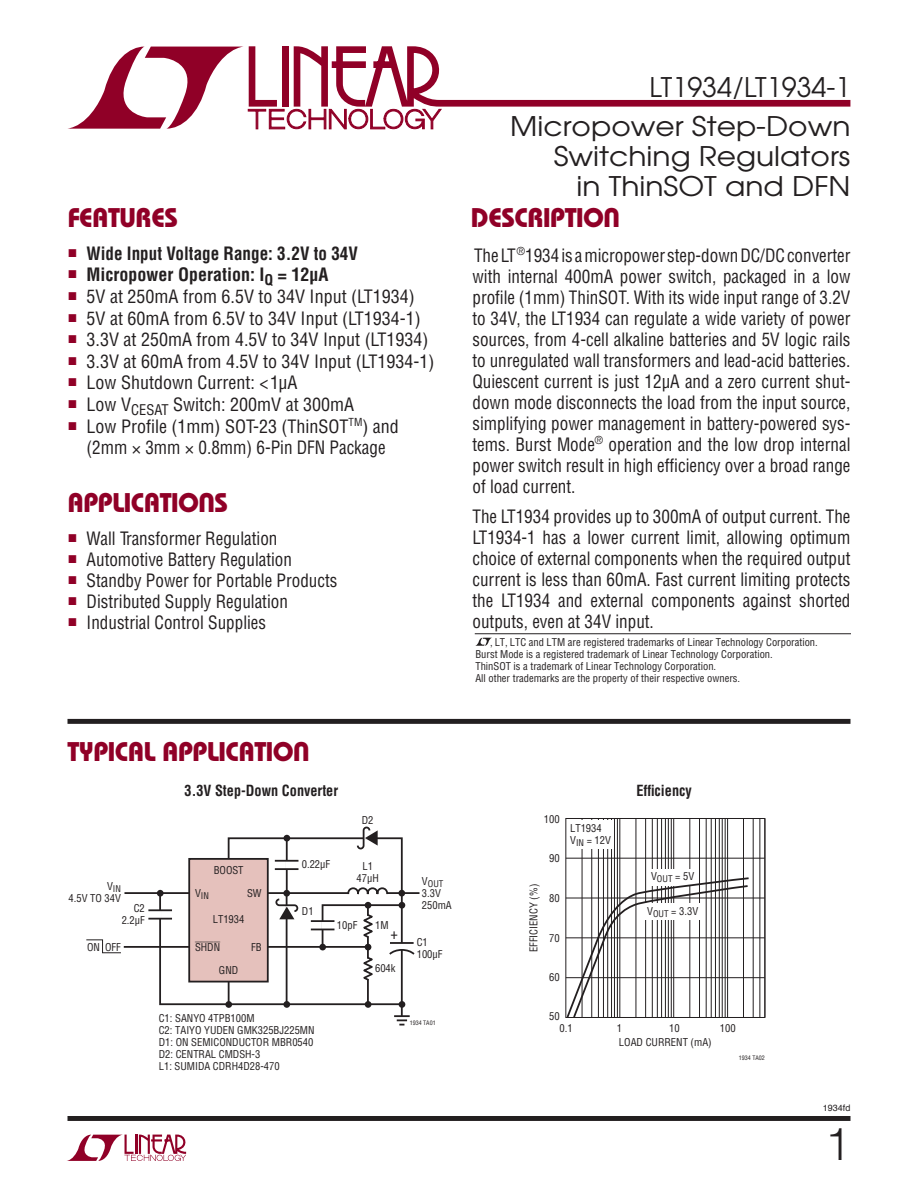
<style>
.page{position:relative;width:918px;height:1188px;background:#fff}
.page>*{position:absolute;margin:0;border:0;box-sizing:border-box;transform-origin:0 0}
.t1{font:300 45px "Helvetica";color:#231f20}
.t2{font:27px/30px "Avant Garde";color:#231f20;text-align:right;scale:1.1 1}
.t3{font:27px "Linear Bauhaus";letter-spacing:-.02em;color:#900027}
.t4{font:27px "Avant Garde";color:#231f20}
.t5{font:18px/21px "Linear Helv Cond";color:#231f20;text-align:justify;scale:.95 1}
.t6{font:18px/21px "Linear Helv Cond";color:#231f20;text-align:center}
.t7{font:700 18px "Linear Helv Cond";color:#231f20;scale:.95 1}
.t8{font:700 18px "Linear Helv Cond";color:#231f20}
.t9{font:15.15px "Linear Helv Cond";color:#231f20}
.t10{font:700 15px "Linear Helv Cond";color:#231f20;scale:.95 1}
.t11{font:10.5px/12px "Linear Helv Cond";color:#231f20}
.t12{font:10.5px "Linear Helv Cond Ovr";color:#231f20}
.t13{font:9px "Linear Helv Cond";color:#231f20}
.t14{font:9px "Helvetica";color:#231f20}
.t15{font:6px "Linear Helv Cond";color:#231f20}
</style>
<div class="page">
<svg style="left:67px;top:1135px;width:119px;height:26px"></svg>
<div style="left:68px;top:1116px;width:782px;height:5px;background:#231f20"></div>
<svg style="left:68px;top:46px;width:782px;height:83px"></svg>
<div style="left:68px;top:719px;width:782px;height:5px;background:#231f20"></div>
<svg style="left:475px;top:637px;width:17px;height:9px"></svg>
<hr style="left:475px;top:633px;width:375px;height:1px;background:#231f20">
<hr style="left:124px;top:892px;width:296px;height:2px;background:#231f20">
<hr style="left:124px;top:946px;width:244px;height:2px;background:#231f20">
<div style="left:365px;top:1001px;width:6px;height:7px;background:#231f20;border-radius:50%"></div>
<div style="left:399px;top:1001px;width:6px;height:7px;background:#231f20;border-radius:50%"></div>
<svg style="left:86px;top:939px;width:35px;height:14px"></svg>
<hr style="left:401px;top:895px;width:2px;height:125px;background:#231f20">
<svg style="left:394px;top:1015px;width:16px;height:11px"></svg>
<hr style="left:148px;top:909px;width:24px;height:2px;background:#231f20">
<hr style="left:148px;top:918px;width:24px;height:2px;background:#231f20">
<svg style="left:158px;top:826px;width:259px;height:180px"></svg>
<hr style="left:566px;top:858px;width:199px;height:1px;background:#231f20">
<hr style="left:566px;top:898px;width:199px;height:1px;background:#231f20">
<hr style="left:566px;top:938px;width:199px;height:1px;background:#231f20">
<hr style="left:566px;top:977px;width:199px;height:1px;background:#231f20">
<div style="left:565px;top:818px;width:200px;height:200px;border:1px solid #231f20"></div>
<hr style="left:620px;top:819px;width:1px;height:198px;background:#231f20">
<hr style="left:617px;top:819px;width:1px;height:198px;background:#231f20">
<hr style="left:614px;top:819px;width:1px;height:198px;background:#231f20">
<hr style="left:611px;top:819px;width:1px;height:198px;background:#231f20">
<hr style="left:607px;top:819px;width:1px;height:198px;background:#231f20">
<hr style="left:603px;top:819px;width:1px;height:198px;background:#231f20">
<hr style="left:598px;top:819px;width:1px;height:198px;background:#231f20">
<hr style="left:591px;top:819px;width:1px;height:198px;background:#231f20">
<hr style="left:582px;top:819px;width:1px;height:198px;background:#231f20">
<hr style="left:673px;top:819px;width:1px;height:198px;background:#231f20">
<hr style="left:671px;top:819px;width:1px;height:198px;background:#231f20">
<hr style="left:668px;top:819px;width:1px;height:198px;background:#231f20">
<hr style="left:665px;top:819px;width:1px;height:198px;background:#231f20">
<hr style="left:661px;top:819px;width:1px;height:198px;background:#231f20">
<hr style="left:657px;top:819px;width:1px;height:198px;background:#231f20">
<hr style="left:652px;top:819px;width:1px;height:198px;background:#231f20">
<hr style="left:645px;top:819px;width:1px;height:198px;background:#231f20">
<hr style="left:636px;top:819px;width:1px;height:198px;background:#231f20">
<hr style="left:727px;top:819px;width:1px;height:198px;background:#231f20">
<hr style="left:725px;top:819px;width:1px;height:198px;background:#231f20">
<hr style="left:722px;top:819px;width:1px;height:198px;background:#231f20">
<hr style="left:719px;top:819px;width:1px;height:198px;background:#231f20">
<hr style="left:715px;top:819px;width:1px;height:198px;background:#231f20">
<hr style="left:711px;top:819px;width:1px;height:198px;background:#231f20">
<hr style="left:706px;top:819px;width:1px;height:198px;background:#231f20">
<hr style="left:699px;top:819px;width:1px;height:198px;background:#231f20">
<hr style="left:690px;top:819px;width:1px;height:198px;background:#231f20">
<hr style="left:765px;top:819px;width:1px;height:198px;background:#231f20">
<hr style="left:760px;top:819px;width:1px;height:198px;background:#231f20">
<hr style="left:753px;top:819px;width:1px;height:198px;background:#231f20">
<hr style="left:743px;top:819px;width:1px;height:198px;background:#231f20">
<div style="left:568px;top:821px;width:45px;height:28px;background:#fff"></div>
<div style="left:648px;top:869px;width:49px;height:17px;background:#fff"></div>
<svg style="left:565px;top:876px;width:186px;height:142px"></svg>
<h2 class="t4" style="left:650px;top:77px;width:202px">LT1934/LT1934-1</h2>
<h2 class="t3" style="left:68px;top:208px;width:112px">FEATURES</h2>
<p class="t7" style="left:69px;top:247px;width:306px"><sup>■</sup> Wide Input Voltage Range: 3.2V to 34V</p>
<p class="t8" style="left:69px;top:269px;width:261px"><sup>■</sup> Micropower Operation: I<sub>Q</sub> = 12μA</p>
<p class="t6" style="left:69px;top:288px;width:348px"><sup>■</sup> 5V at 250mA from 6.5V to 34V Input (LT1934)</p>
<p class="t6" style="left:69px;top:310px;width:354px"><sup>■</sup> 5V at 60mA from 6.5V to 34V Input (LT1934-1)</p>
<p class="t6" style="left:69px;top:331px;width:361px"><sup>■</sup> 3.3V at 250mA from 4.5V to 34V Input (LT1934)</p>
<p class="t6" style="left:69px;top:353px;width:367px"><sup>■</sup> 3.3V at 60mA from 4.5V to 34V Input (LT1934-1)</p>
<p class="t6" style="left:69px;top:375px;width:230px"><sup>■</sup> Low Shutdown Current: &lt;1μA</p>
<p class="t6" style="left:69px;top:396px;width:287px"><sup>■</sup> Low V<sub>CESAT</sub> Switch: 200mV at 300mA</p>
<p class="t6" style="left:69px;top:418px;width:332px"><sup>■</sup> Low Profile (1mm) SOT-23 (ThinSOT<sup>TM</sup>) and (2mm 3mm 0.8mm) 6-Pin DFN Package</p>
<h2 class="t3" style="left:68px;top:493px;width:162px">APPLICATIONS</h2>
<p class="t5" style="left:69px;top:530px;width:221px"><sup>■</sup> Wall Transformer Regulation</p>
<p class="t5" style="left:69px;top:551px;width:237px"><sup>■</sup> Automotive Battery Regulation</p>
<p class="t5" style="left:69px;top:572px;width:284px"><sup>■</sup> Standby Power for Portable Products</p>
<p class="t5" style="left:69px;top:593px;width:232px"><sup>■</sup> Distributed Supply Regulation</p>
<p class="t5" style="left:69px;top:614px;width:209px"><sup>■</sup> Industrial Control Supplies</p>
<h2 class="t3" style="left:68px;top:742px;width:244px">TYPICAL APPLICATION</h2>
<h2 class="t2" style="left:510px;top:114px;width:311px">Micropower Step-Down<br>Switching Regulators<br>in ThinSOT and DFN</h2>
<h2 class="t3" style="left:471px;top:208px;width:151px">DESCRIPTION</h2>
<p class="t5" style="left:473px;top:247px;width:399px">The LT<sup>®</sup>1934 is a micropower step-down DC/DC converter with internal 400mA power switch, packaged in a low profile (1mm) ThinSOT. With its wide input range of 3.2V to 34V, the LT1934 can regulate a wide variety of power sources, from 4-cell alkaline batteries and 5V logic rails to unregulated wall transformers and lead-acid batteries.<br>Quiescent current is just 12μA and a zero current shut&shy;down mode disconnects the load from the input source, simplifying power management in battery-powered sys&shy;tems. Burst Mode<sup>®</sup> operation and the low drop internal power switch result in high efficiency over a broad range of load current.</p>
<p class="t5" style="left:473px;top:508px;width:399px">The LT1934 provides up to 300mA of output current. The LT1934-1 has a lower current limit, allowing optimum choice of external components when the required output current is less than 60mA. Fast current limiting protects the LT1934 and external components against shorted outputs, even at 34V input.</p>
<p class="t11" style="left:475px;top:637px;width:344px;text-indent:15px">, LT, LTC and LTM are registered trademarks of Linear Technology Corporation.<br>Burst Mode is a registered trademark of Linear Technology Corporation.<br>ThinSOT is a trademark of Linear Technology Corporation.<br>All other trademarks are the property of their respective owners.</p>
<p class="t10" style="left:185px;top:785px;width:163px">3.3V Step-Down Converter</p>
<p class="t10" style="left:636px;top:785px;width:60px">Efficiency</p>
<p class="t11" style="left:362px;top:816px;width:13px">D2</p>
<p class="t11" style="left:544px;top:814px;width:17px">100</p>
<p class="t11" style="left:570px;top:823px;width:42px">LT1934<br>V<sub>IN</sub> = 12V</p>
<p class="t13" style="left:107px;top:886px;width:15px"><sup>V</sup>IN</p>
<p class="t11" style="left:69px;top:893px;width:54px">4.5V TO 34V</p>
<p class="t11" style="left:122px;top:903px;width:25px;text-align:right">C2<br>2.2μF</p>
<p class="t11" style="left:87px;top:942px;width:35px">ON OFF</p>
<p class="t11" style="left:214px;top:866px;width:31px">BOOST</p>
<p class="t13" style="left:195px;top:893px;width:15px"><sup>V</sup>IN</p>
<p class="t11" style="left:247px;top:888px;width:16px">SW</p>
<p class="t11" style="left:213px;top:915px;width:33px">LT1934</p>
<p class="t12" style="left:195px;top:941px;width:27px">SHDN</p>
<p class="t11" style="left:251px;top:943px;width:12px">FB</p>
<p class="t11" style="left:302px;top:859px;width:30px">0.22μF</p>
<p class="t11" style="left:302px;top:907px;width:13px">D1</p>
<p class="t11" style="left:357px;top:862px;width:24px;text-align:center">L1<br>47μH</p>
<p class="t11" style="left:337px;top:920px;width:22px">10pF</p>
<p class="t11" style="left:375px;top:921px;width:15px">1M</p>
<p class="t9" style="left:391px;top:928px;width:9px">+</p>
<p class="t13" style="left:422px;top:881px;width:23px"><sup>V</sup>OUT</p>
<p class="t11" style="left:422px;top:889px;width:31px">3.3V<br>250mA</p>
<p class="t11" style="left:417px;top:937px;width:27px">C1<br>100μF</p>
<p class="t11" style="left:529px;top:952px;width:70px;rotate:-90deg">EFFICIENCY (%)</p>
<p class="t11" style="left:549px;top:853px;width:12px">90</p>
<p class="t11" style="left:549px;top:894px;width:12px">80</p>
<p class="t11" style="left:549px;top:934px;width:12px">70</p>
<p class="t11" style="left:651px;top:872px;width:45px">V<sub>OUT</sub> = 5V</p>
<p class="t11" style="left:647px;top:906px;width:53px">V<sub>OUT</sub> = 3.3V</p>
<p class="t11" style="left:219px;top:965px;width:21px">GND</p>
<p class="t11" style="left:375px;top:963px;width:22px">604k</p>
<p class="t11" style="left:549px;top:973px;width:12px">60</p>
<p class="t11" style="left:159px;top:1013px;width:157px">C1: SANYO 4TPB100M<br>C2: TAIYO YUDEN GMK325BJ225MN<br>D1: ON SEMICONDUCTOR MBR0540<br>D2: CENTRAL CMDSH-3<br>L1: SUMIDA CDRH4D28-470</p>
<p class="t15" style="left:410px;top:1021px;width:27px">1934 TA01</p>
<p class="t11" style="left:549px;top:1012px;width:12px">50</p>
<p class="t11" style="left:617px;top:1023px;width:7px">1</p>
<p class="t11" style="left:560px;top:1023px;width:15px">0.1</p>
<p class="t11" style="left:669px;top:1023px;width:12px">10</p>
<p class="t11" style="left:720px;top:1023px;width:17px">100</p>
<p class="t11" style="left:619px;top:1037px;width:94px">LOAD CURRENT (mA)</p>
<p class="t15" style="left:739px;top:1056px;width:27px">1934 TA02</p>
<p class="t14" style="left:823px;top:1104px;width:29px">1934fd</p>
<h1 class="t1" style="left:825px;top:1128px;width:27px">1</h1>
</div>
